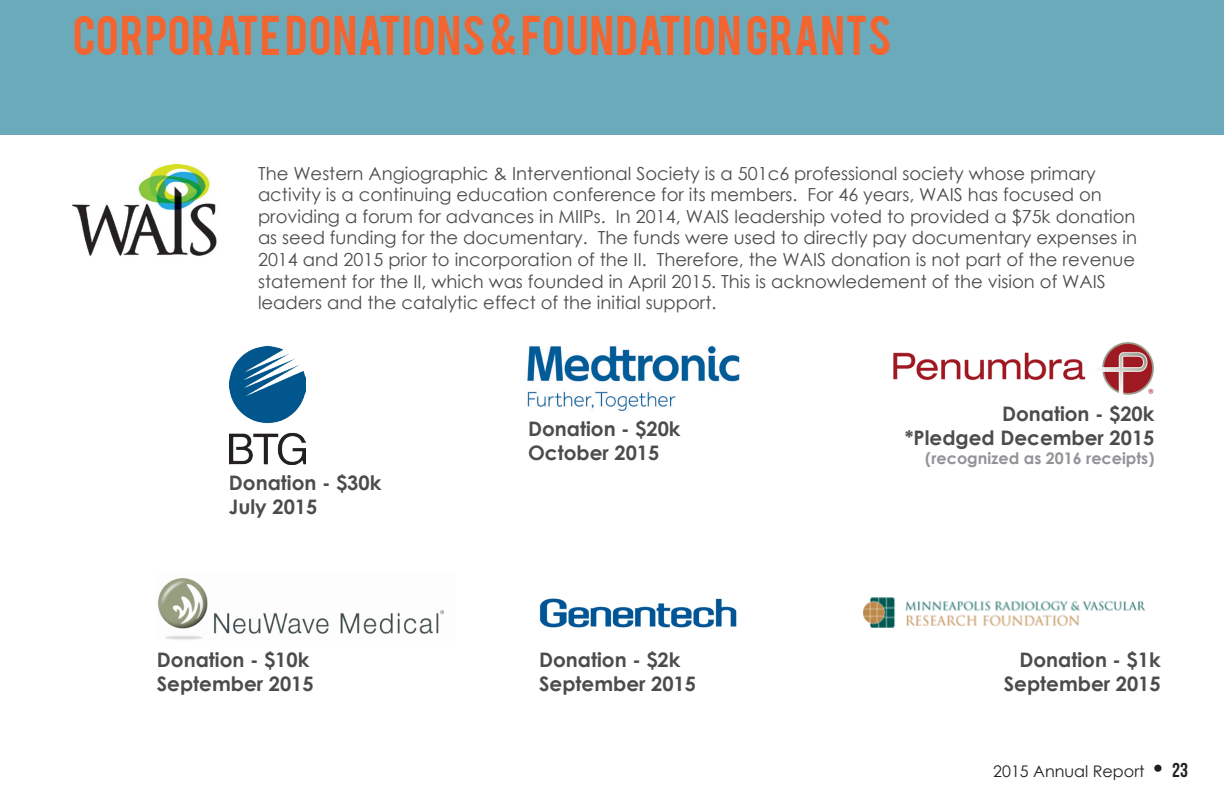
<style>
.page{position:relative;width:1224px;height:792px;background:#fff}
.page>*{position:absolute;margin:0;border:0;box-sizing:border-box;transform-origin:0 0}
.t1{font:44px "Bebas";letter-spacing:.02em;color:#f26531}
.t2{font:700 20px "Century Gothic";color:#4b4c4d}
.t3{font:18px/21.6px "Century Gothic";color:#4b4c4d}
.t4{font:700 16px "Century Gothic";color:#919396}
.t5{font:16px "Century Gothic";color:#231f20}
.s1{font-size:24px}
.s2{font-family:"Bebas Neue";font-size:20px}
</style>
<div class="page">
<div style="left:0;top:0;width:1224px;height:135px;background:#6baabb"></div>
<img style="left:229px;top:347px;width:77px;height:118px">
<img style="left:73px;top:165px;width:144px;height:91px">
<img style="left:527px;top:345px;width:213px;height:67px">
<img style="left:893px;top:342px;width:261px;height:53px">
<img style="left:157px;top:578px;width:287px;height:62px">
<img style="left:539px;top:598px;width:198px;height:30px">
<img style="left:863px;top:597px;width:283px;height:31px">
<p class="t1" style="left:73px;top:3px;width:820px">CORPORATE DONATIONS &amp; FOUNDATION GRANTS</p>
<p class="t3" style="left:258px;top:162px;width:881px">The Western Angiographic &amp; Interventional Society is a 501c6 professional society whose primary activity is a continuing education conference for its members. For 46 years, WAIS has focused on providing a forum for advances in MIIPs. In 2014, WAIS leadership voted to provided a $75k donation as seed funding for the documentary. The funds were used to directly pay documentary expenses in 2014 and 2015 prior to incorporation of the II. Therefore, the WAIS donation is not part of the revenue statement for the II, which was founded in April 2015. This is acknowledement of the vision of WAIS leaders and the catalytic effect of the initial support.</p>
<p class="t2" style="left:229px;top:467px;width:154px">Donation - $30k</p>
<p class="t2" style="left:229px;top:491px;width:90px">July 2015</p>
<p class="t2" style="left:157px;top:645px;width:154px">Donation - $10k</p>
<p class="t2" style="left:157px;top:669px;width:158px">September 2015</p>
<p class="t2" style="left:528px;top:414px;width:154px">Donation - $20k</p>
<p class="t2" style="left:528px;top:438px;width:133px">October 2015</p>
<p class="t2" style="left:539px;top:645px;width:143px">Donation - $2k</p>
<p class="t2" style="left:539px;top:669px;width:158px">September 2015</p>
<p class="t2" style="left:1002px;top:398px;width:154px">Donation - $20k</p>
<p class="t2" style="left:905px;top:422px;width:251px">*Pledged December 2015</p>
<p class="t4" style="left:925px;top:446px;width:231px">(recognized as 2016 receipts)</p>
<p class="t2" style="left:1019px;top:645px;width:143px">Donation - $1k</p>
<p class="t2" style="left:1004px;top:669px;width:158px">September 2015</p>
<p class="t5" style="left:993px;top:760px;width:196px">2015 Annual Report <span class="s1">•</span> <span class="s2">23</span></p>
</div>
